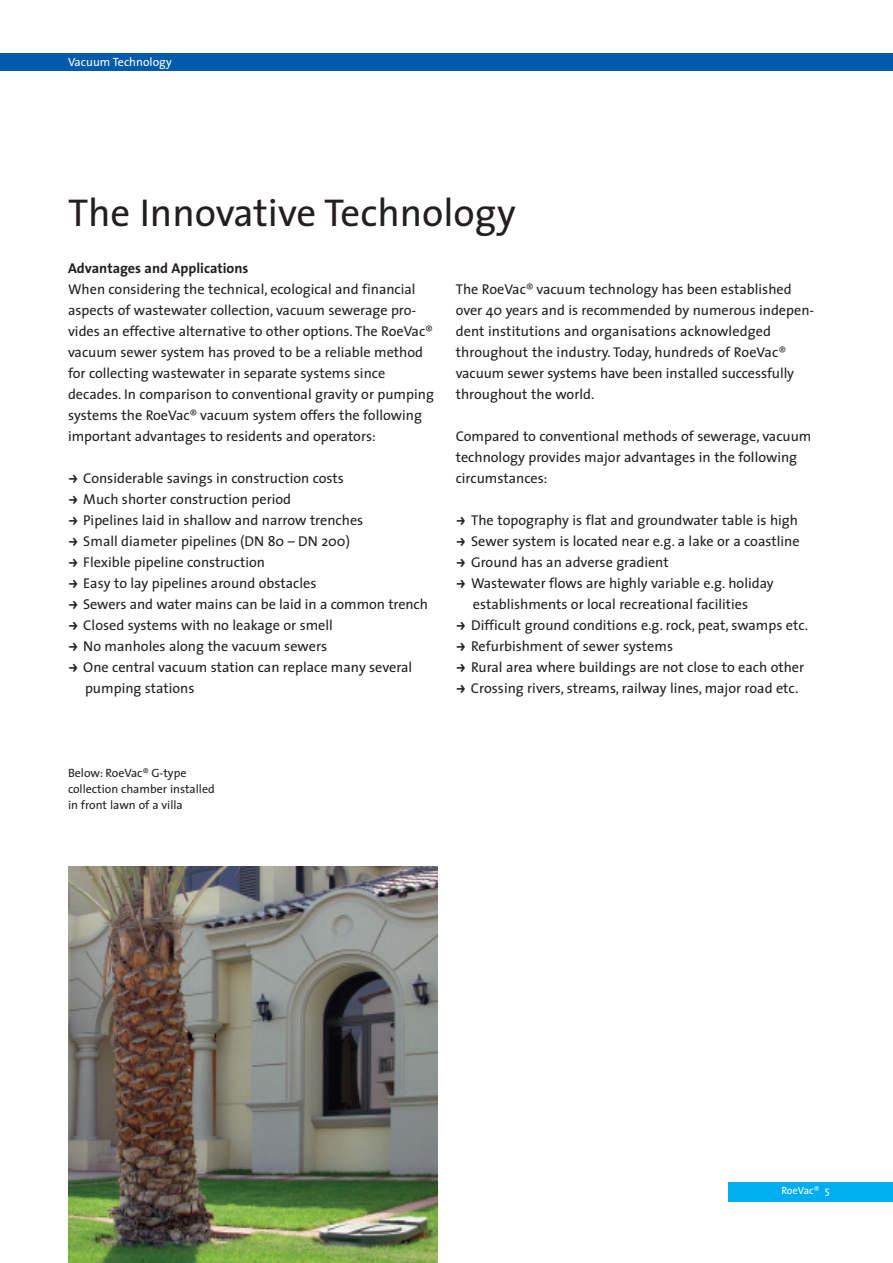
<style>
.page{position:relative;width:893px;height:1263px;background:#fff}
.page>*{position:absolute;margin:0;border:0;box-sizing:border-box;transform-origin:0 0}
.t1{font:39px "The Sans";color:#231f20}
.t2{font:14.25px/21px "The Sans";color:#231f20}
.t3{font:700 14.25px "The Sans";color:#231f20}
.t4{font:12px/15.8px "The Sans";color:#231f20}
.t5{font:12px "The Sans";color:#fff}
.t6{font:10.5px "The Sans";color:#fff}
.s1{font-weight:300}
.s2{font-family:"Bilfinger Berger Caps"}
</style>
<div class="page">
<div style="left:0;top:53px;width:893px;height:17px;background:#015aaa"></div>
<div style="left:728px;top:1182px;width:165px;height:19px;background:#00aeef"></div>
<img style="left:68px;top:866px;width:370px;height:397px">
<p class="t5" style="left:68px;top:57px;width:105px">Vacuum Technology</p>
<h1 class="t1" style="left:68px;top:197px;width:449px">The Innovative Technology</h1>
<p class="t3" style="left:68px;top:263px;width:182px">Advantages and Applications</p>
<p class="t2" style="left:68px;top:280px;width:367px">When considering the technical, ecological and financial aspects of wastewater collection, vacuum sewerage pro&shy;vides an effective alternative to other options. The RoeVac<span class="s1">® </span>vacuum sewer system has proved to be a reliable method for collecting wastewater in separate systems since decades. In comparison to conventional gravity or pumping systems the RoeVac<span class="s1">®</span> vacuum system offers the following important advantages to residents and operators:</p>
<p class="t2" style="left:68px;top:469px;width:277px"><span class="s2">&gt;</span> Considerable savings in construction costs</p>
<p class="t2" style="left:68px;top:490px;width:225px"><span class="s2">&gt;</span> Much shorter construction period</p>
<p class="t2" style="left:68px;top:511px;width:297px"><span class="s2">&gt;</span> Pipelines laid in shallow and narrow trenches</p>
<p class="t2" style="left:68px;top:532px;width:283px"><span class="s2">&gt;</span> Small diameter pipelines (DN 80 – DN 200)</p>
<p class="t2" style="left:68px;top:553px;width:199px"><span class="s2">&gt;</span> Flexible pipeline construction</p>
<p class="t2" style="left:68px;top:574px;width:250px"><span class="s2">&gt;</span> Easy to lay pipelines around obstacles</p>
<p class="t2" style="left:68px;top:595px;width:361px"><span class="s2">&gt;</span> Sewers and water mains can be laid in a common trench</p>
<p class="t2" style="left:68px;top:616px;width:266px"><span class="s2">&gt;</span> Closed systems with no leakage or smell</p>
<p class="t2" style="left:68px;top:637px;width:261px"><span class="s2">&gt;</span> No manholes along the vacuum sewers</p>
<p class="t2" style="left:68px;top:658px;width:346px"><span class="s2">&gt;</span> One central vacuum station can replace many several</p>
<p class="t2" style="left:85px;top:679px;width:111px">pumping stations</p>
<p class="t2" style="left:456px;top:280px;width:360px">The RoeVac<span class="s1">®</span> vacuum technology has been established over 40 years and is recommended by numerous indepen&shy;dent institutions and organisations acknowledged throughout the industry. Today, hundreds of RoeVac<span class="s1">® </span>vacuum sewer systems have been installed successfully throughout the world.</p>
<p class="t2" style="left:456px;top:427px;width:357px">Compared to conventional methods of sewerage, vacuum technology provides major advantages in the following circumstances:</p>
<p class="t2" style="left:456px;top:511px;width:344px"><span class="s2">&gt;</span> The topography is flat and groundwater table is high</p>
<p class="t2" style="left:456px;top:532px;width:345px"><span class="s2">&gt;</span> Sewer system is located near e.g. a lake or a coastline</p>
<p class="t2" style="left:456px;top:553px;width:214px"><span class="s2">&gt;</span> Ground has an adverse gradient</p>
<p class="t2" style="left:456px;top:574px;width:319px"><span class="s2">&gt;</span> Wastewater flows are highly variable e.g. holiday</p>
<p class="t2" style="left:473px;top:595px;width:277px">establishments or local recreational facilities</p>
<p class="t2" style="left:456px;top:616px;width:354px"><span class="s2">&gt;</span> Difficult ground conditions e.g. rock, peat, swamps etc.</p>
<p class="t2" style="left:456px;top:637px;width:219px"><span class="s2">&gt;</span> Refurbishment of sewer systems</p>
<p class="t2" style="left:456px;top:658px;width:350px"><span class="s2">&gt;</span> Rural area where buildings are not close to each other</p>
<p class="t2" style="left:456px;top:679px;width:344px"><span class="s2">&gt;</span> Crossing rivers, streams, railway lines, major road etc.</p>
<p class="t4" style="left:68px;top:766px;width:148px">Below: RoeVac<span class="s1">®</span> G-type collection chamber installed in front lawn of a villa</p>
<p class="t6" style="left:781px;top:1187px;width:50px">RoeVac<span class="s1">®</span> 5</p>
</div>
